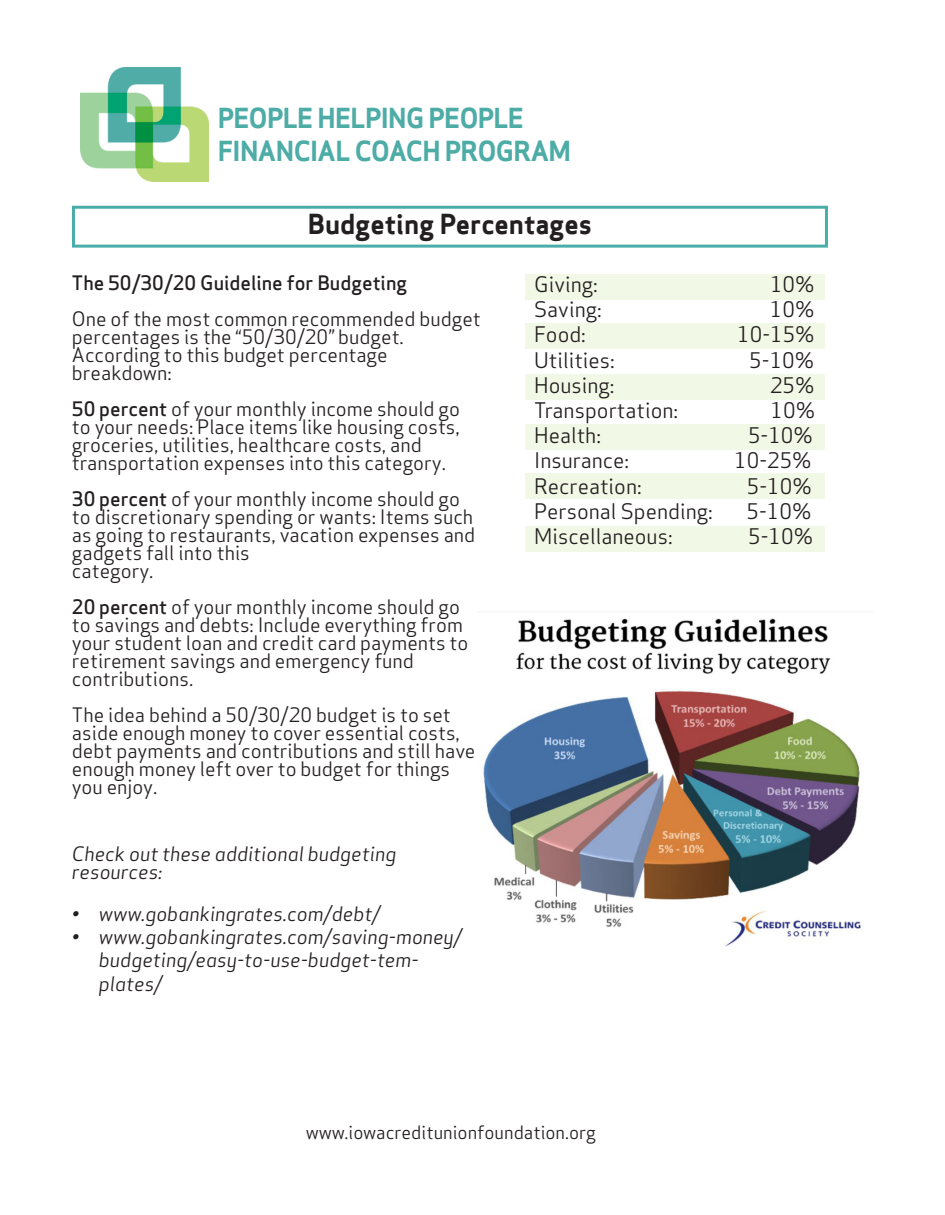
<style>
.page{position:relative;width:945px;height:1215px;background:#fff}
.page>*{position:absolute;margin:0;border:0;box-sizing:border-box;transform-origin:0 0}
.t1{font:700 27px "Apex Sans";letter-spacing:-.02em;color:#4eaca7}
.t2{font:700 27px "Apex Sans";color:#231f20}
.t3{font:21px "Apex Sans";color:#231f20}
.t4{font:19.5px/18px "Apex Sans";color:#231f20}
.t5{font:italic 19.5px/23.4px "Apex Sans";color:#231f20}
.t6{font:500 19.5px "Apex Sans";color:#231f20}
.t7{font:18px "Apex Sans";color:#231f20}
.s1{font-weight:500}
</style>
<div class="page">
<img style="left:80px;top:68px;width:128px;height:114px">
<div style="left:526px;top:274px;width:299px;height:25px;background:#f2f8e6"></div>
<div style="left:526px;top:323px;width:299px;height:25px;background:#f2f8e6"></div>
<div style="left:526px;top:374px;width:299px;height:25px;background:#f2f8e6"></div>
<div style="left:526px;top:425px;width:299px;height:25px;background:#f2f8e6"></div>
<div style="left:526px;top:474px;width:299px;height:25px;background:#f2f8e6"></div>
<div style="left:526px;top:526px;width:299px;height:25px;background:#f2f8e6"></div>
<div style="left:72px;top:206px;width:756px;height:42px;border:3px solid #4aada9"></div>
<img style="left:482px;top:618px;width:381px;height:328px">
<p class="t1" style="left:218px;top:101px;width:308px">PEOPLE HELPING PEOPLE</p>
<p class="t1" style="left:218px;top:133px;width:355px">FINANCIAL COACH PROGRAM</p>
<p class="t2" style="left:308px;top:207px;width:286px">Budgeting Percentages</p>
<p class="t6" style="left:72px;top:266px;width:337px">The 50/30/20 Guideline for Budgeting</p>
<p class="t4" style="left:72px;top:308px;width:410px">One of the most common recommended budget percentages is the “50/30/20” budget.</p>
<p class="t4" style="left:72px;top:344px;width:317px">According to this budget percentage</p>
<p class="t4" style="left:72px;top:362px;width:101px">breakdown:</p>
<p class="t4" style="left:72px;top:398px;width:390px"><span class="s1">50 percent</span> of your monthly income should go</p>
<p class="t4" style="left:72px;top:416px;width:389px">to your needs: Place items like housing costs,</p>
<p class="t4" style="left:72px;top:434px;width:351px">groceries, utilities, healthcare costs, and</p>
<p class="t4" style="left:72px;top:452px;width:376px">transportation expenses into this category.</p>
<p class="t4" style="left:72px;top:488px;width:390px"><span class="s1">30 percent</span> of your monthly income should go</p>
<p class="t4" style="left:72px;top:506px;width:405px">to discretionary spending or wants: Items such as going to restaurants, vacation expenses and</p>
<p class="t4" style="left:72px;top:542px;width:179px">gadgets fall into this</p>
<p class="t4" style="left:72px;top:560px;width:83px">category.</p>
<p class="t4" style="left:72px;top:596px;width:390px"><span class="s1">20 percent</span> of your monthly income should go</p>
<p class="t4" style="left:72px;top:614px;width:398px">to savings and debts: Include everything from your student loan and credit card payments to</p>
<p class="t4" style="left:72px;top:650px;width:344px">retirement savings and emergency fund</p>
<p class="t4" style="left:72px;top:668px;width:123px">contributions.</p>
<p class="t4" style="left:72px;top:704px;width:405px">The idea behind a 50/30/20 budget is to set aside enough money to cover essential costs, debt payments and contributions and still have enough money left over to budget for things you enjoy.</p>
<p class="t3" style="left:534px;top:267px;width:65px">Giving:</p>
<p class="t3" style="left:770px;top:267px;width:46px">10%</p>
<p class="t3" style="left:534px;top:292px;width:69px">Saving:</p>
<p class="t3" style="left:770px;top:292px;width:46px">10%</p>
<p class="t3" style="left:534px;top:317px;width:53px">Food:</p>
<p class="t3" style="left:737px;top:317px;width:79px">10-15%</p>
<p class="t3" style="left:534px;top:343px;width:82px">Utilities:</p>
<p class="t3" style="left:749px;top:343px;width:66px">5-10%</p>
<p class="t3" style="left:534px;top:368px;width:82px">Housing:</p>
<p class="t3" style="left:770px;top:368px;width:46px">25%</p>
<p class="t3" style="left:534px;top:393px;width:146px">Transportation:</p>
<p class="t3" style="left:771px;top:393px;width:46px">10%</p>
<p class="t3" style="left:534px;top:418px;width:68px">Health:</p>
<p class="t3" style="left:748px;top:418px;width:66px">5-10%</p>
<p class="t3" style="left:534px;top:443px;width:96px">Insurance:</p>
<p class="t3" style="left:734px;top:443px;width:79px">10-25%</p>
<p class="t3" style="left:534px;top:469px;width:109px">Recreation:</p>
<p class="t3" style="left:747px;top:469px;width:66px">5-10%</p>
<p class="t3" style="left:534px;top:494px;width:180px">Personal Spending:</p>
<p class="t3" style="left:747px;top:494px;width:66px">5-10%</p>
<p class="t3" style="left:534px;top:519px;width:140px">Miscellaneous:</p>
<p class="t3" style="left:748px;top:519px;width:66px">5-10%</p>
<p class="t5" style="left:72px;top:840px;width:326px">Check out these additional budgeting</p>
<p class="t5" style="left:72px;top:858px;width:92px">resources:</p>
<p class="t5" style="left:72px;top:900px;width:310px">• www.gobankingrates.com/debt/</p>
<p class="t5" style="left:99px;top:923px;width:364px;text-indent:-27px">• www.gobankingrates.com/saving-money/ budgeting/easy-to-use-budget-tem&shy;plates/</p>
<p class="t7" style="left:306px;top:1117px;width:292px">www.iowacreditunionfoundation.org</p>
</div>
